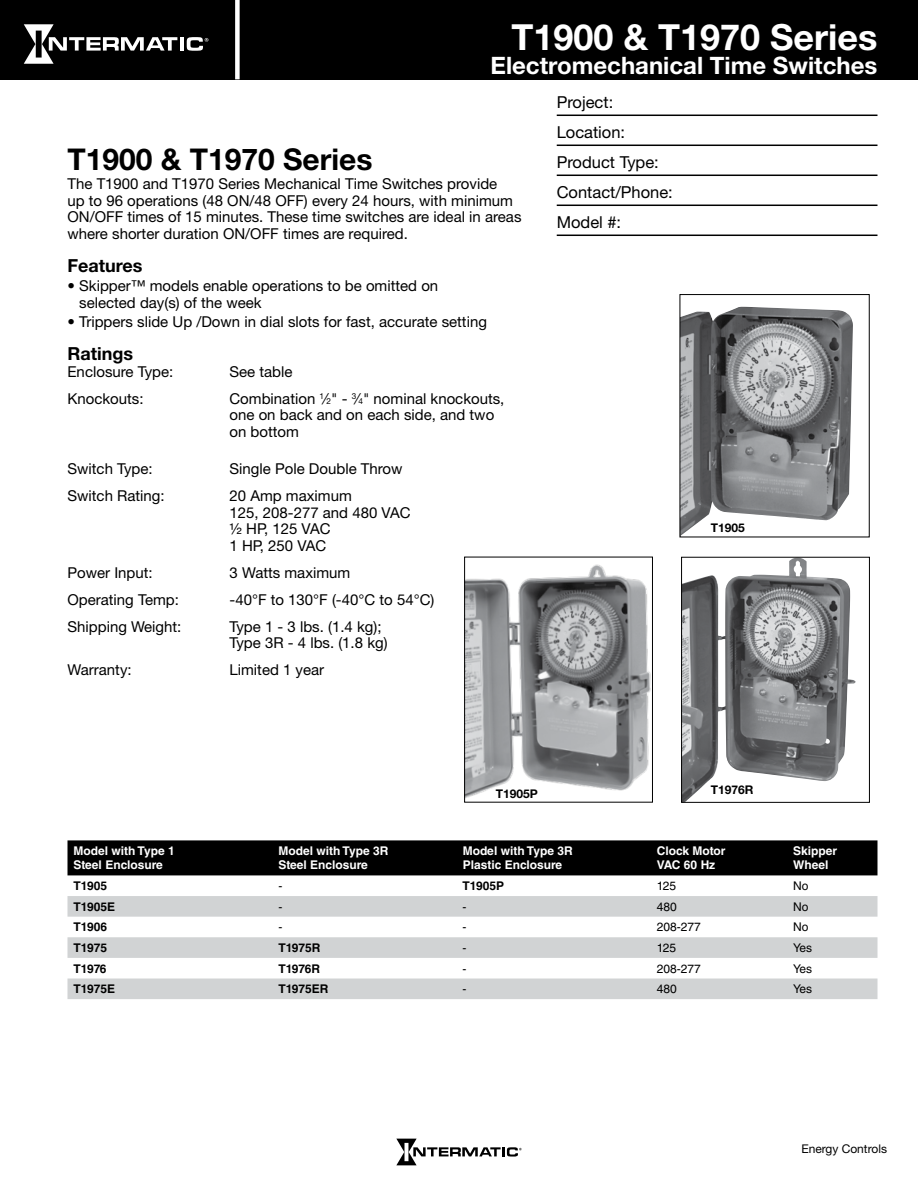
<style>
.page{position:relative;width:918px;height:1188px;background:#fff}
.page>*{position:absolute;margin:0;border:0;box-sizing:border-box;transform-origin:0 0}
.t1{font:700 36px "Helvetica Neue LT Std";color:#fff}
.t2{font:700 30px "Helvetica Neue LT Std";color:#000}
.t3{font:700 24px "Helvetica Neue LT Std";color:#fff}
.t4{font:700 18px "Helvetica Neue LT Std";color:#000}
.t5{font:16.5px/30px "Helvetica Neue LT Std";color:#000}
.t6{font:15px/16.5px "Helvetica Neue LT Std";color:#000}
.t7{font:700 12px/14.4px "Helvetica LT Std";color:#fff}
.t8{font:700 12px "Helvetica LT Std";color:#000}
.t9{font:12px "Helvetica LT Std";color:#000}
.t10{font:700 12px "Helvetica Neue LT Std";color:#000}
.t11{font:12px "Helvetica Neue LT Std";color:#000}
.s1{font-size:8.25px}
</style>
<div class="page">
<svg style="left:396px;top:1139px;width:126px;height:26px"></svg>
<div style="left:0;top:0;width:918px;height:80px;background:#000"></div>
<hr style="left:180px;top:37px;width:4px;height:14px;background:#fff">
<svg style="left:187px;top:37px;width:21px;height:14px"></svg>
<svg style="left:24px;top:24px;width:153px;height:40px"></svg>
<div style="left:235px;top:0;width:5px;height:79px;background:#fff"></div>
<div style="left:68px;top:840px;width:810px;height:35px;background:#000"></div>
<svg style="left:68px;top:896px;width:810px;height:103px;fill:#d1d3d4"></svg>
<hr style="left:557px;top:115px;width:321px;height:1px;background:#000">
<hr style="left:557px;top:145px;width:321px;height:1px;background:#000">
<hr style="left:557px;top:175px;width:321px;height:1px;background:#000">
<hr style="left:557px;top:205px;width:321px;height:1px;background:#000">
<hr style="left:557px;top:235px;width:321px;height:1px;background:#000">
<img style="left:682px;top:307px;width:171px;height:228px">
<img style="left:683px;top:559px;width:173px;height:242px">
<div style="left:681px;top:557px;width:189px;height:246px;border:1px solid #000"></div>
<img style="left:466px;top:564px;width:185px;height:234px">
<div style="left:464px;top:557px;width:189px;height:246px;border:1px solid #000"></div>
<h1 class="t1" style="left:511px;top:15px;width:368px">T1900 &amp; T1970 Series</h1>
<h3 class="t3" style="left:490px;top:51px;width:388px">Electromechanical Time Switches</h3>
<h2 class="t2" style="left:68px;top:141px;width:307px">T1900 &amp; T1970 Series</h2>
<p class="t6" style="left:68px;top:176px;width:456px">The T1900 and T1970 Series Mechanical Time Switches provide<br>up to 96 operations (48 ON/48 OFF) every 24 hours, with minimum ON/OFF times of 15 minutes. These time switches are ideal in areas where shorter duration ON/OFF times are required.</p>
<p class="t4" style="left:68px;top:254px;width:77px">Features</p>
<p class="t6" style="left:79px;top:278px;width:361px;text-indent:-12px">• Skipper™ models enable operations to be omitted on selected day(s) of the week</p>
<p class="t6" style="left:68px;top:314px;width:421px">• Trippers slide Up /Down in dial slots for fast, accurate setting</p>
<p class="t4" style="left:68px;top:343px;width:67px">Ratings</p>
<p class="t6" style="left:68px;top:363px;width:107px">Enclosure Type:</p>
<p class="t6" style="left:230px;top:363px;width:65px">See table</p>
<p class="t6" style="left:68px;top:390px;width:78px">Knockouts:</p>
<p class="t6" style="left:230px;top:390px;width:277px">Combination <sup>1</sup>⁄<span class="s1">2</span>" - <sup>3</sup>⁄<span class="s1">4</span>" nominal knockouts, one on back and on each side, and two on bottom</p>
<p class="t6" style="left:68px;top:461px;width:87px">Switch Type:</p>
<p class="t6" style="left:230px;top:461px;width:175px">Single Pole Double Throw</p>
<p class="t6" style="left:68px;top:488px;width:99px">Switch Rating:</p>
<p class="t6" style="left:230px;top:488px;width:183px">20 Amp maximum<br>125, 208-277 and 480 VAC ½ HP, 125 VAC<br>1 HP, 250 VAC</p>
<p class="t6" style="left:68px;top:564px;width:87px">Power Input:</p>
<p class="t6" style="left:230px;top:564px;width:122px">3 Watts maximum</p>
<p class="t6" style="left:68px;top:591px;width:113px">Operating Temp:</p>
<p class="t6" style="left:230px;top:591px;width:206px">-40°F to 130°F (-40°C to 54°C)</p>
<p class="t6" style="left:68px;top:618px;width:115px">Shipping Weight:</p>
<p class="t6" style="left:230px;top:618px;width:160px">Type 1 - 3 lbs. (1.4 kg);<br>Type 3R - 4 lbs. (1.8 kg)</p>
<p class="t6" style="left:68px;top:662px;width:66px">Warranty:</p>
<p class="t6" style="left:230px;top:662px;width:96px">Limited 1 year</p>
<p class="t5" style="left:557px;top:87px;width:118px">Project:<br>Location:<br>Product Type:<br>Contact/Phone:<br>Model #:</p>
<p class="t10" style="left:711px;top:520px;width:36px">T1905</p>
<p class="t10" style="left:496px;top:787px;width:44px">T1905P</p>
<p class="t10" style="left:711px;top:782px;width:44px">T1976R</p>
<p class="t7" style="left:74px;top:843px;width:103px">Model with Type 1<br>Steel Enclosure</p>
<p class="t7" style="left:278px;top:843px;width:112px">Model with Type 3R<br>Steel Enclosure</p>
<p class="t7" style="left:463px;top:843px;width:112px">Model with Type 3R<br>Plastic Enclosure</p>
<p class="t7" style="left:657px;top:843px;width:70px">Clock Motor<br>VAC 60 Hz</p>
<p class="t7" style="left:793px;top:843px;width:46px">Skipper<br>Wheel</p>
<p class="t8" style="left:73px;top:879px;width:35px">T1905</p>
<p class="t9" style="left:278px;top:879px;width:5px">-</p>
<p class="t8" style="left:463px;top:879px;width:43px">T1905P</p>
<p class="t9" style="left:657px;top:879px;width:21px">125</p>
<p class="t9" style="left:793px;top:879px;width:17px">No</p>
<p class="t8" style="left:73px;top:899px;width:43px">T1905E</p>
<p class="t9" style="left:278px;top:899px;width:5px">-</p>
<p class="t9" style="left:463px;top:899px;width:5px">-</p>
<p class="t9" style="left:657px;top:899px;width:22px">480</p>
<p class="t9" style="left:793px;top:899px;width:17px">No</p>
<p class="t8" style="left:73px;top:920px;width:35px">T1906</p>
<p class="t9" style="left:278px;top:920px;width:5px">-</p>
<p class="t9" style="left:463px;top:920px;width:5px">-</p>
<p class="t9" style="left:657px;top:920px;width:46px">208-277</p>
<p class="t9" style="left:793px;top:920px;width:17px">No</p>
<p class="t8" style="left:73px;top:940px;width:35px">T1975</p>
<p class="t8" style="left:278px;top:940px;width:44px">T1975R</p>
<p class="t9" style="left:463px;top:941px;width:5px">-</p>
<p class="t9" style="left:657px;top:941px;width:21px">125</p>
<p class="t9" style="left:793px;top:941px;width:20px">Yes</p>
<p class="t8" style="left:73px;top:961px;width:35px">T1976</p>
<p class="t8" style="left:278px;top:961px;width:43px">T1976R</p>
<p class="t9" style="left:463px;top:961px;width:5px">-</p>
<p class="t9" style="left:657px;top:961px;width:46px">208-277</p>
<p class="t9" style="left:793px;top:961px;width:20px">Yes</p>
<p class="t8" style="left:73px;top:982px;width:43px">T1975E</p>
<p class="t8" style="left:278px;top:982px;width:52px">T1975ER</p>
<p class="t9" style="left:463px;top:982px;width:5px">-</p>
<p class="t9" style="left:657px;top:982px;width:22px">480</p>
<p class="t9" style="left:793px;top:982px;width:20px">Yes</p>
<p class="t11" style="left:801px;top:1142px;width:87px">Energy Controls</p>
</div>
